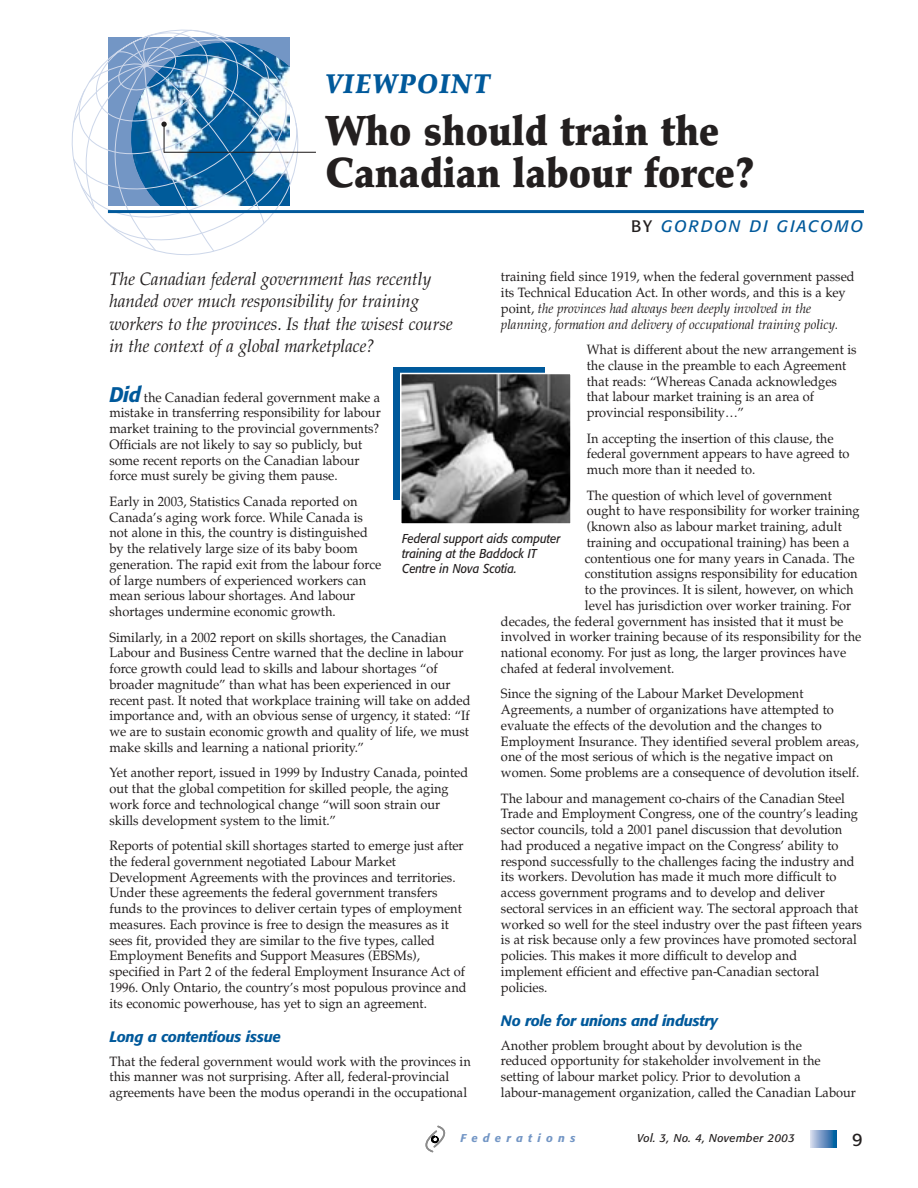
<style>
.page{position:relative;width:918px;height:1188px;background:#fff}
.page>*{position:absolute;margin:0;border:0;box-sizing:border-box;transform-origin:0 0}
.t1{font:900 42px/42px "Palatino";color:#231f1f;scale:.9 1}
.t2{font:italic 900 27px "Palatino";letter-spacing:.06em;color:#00599b;scale:.9 1}
.t3{font:italic 18px/22.5px "Palatino";color:#231f1f;scale:.95 1}
.t4{font:18px "Formata";color:#231f1f}
.t5{font:italic 16.5px "Formata";letter-spacing:.115em;color:#00599b}
.t6{font:italic 500 15px "Formata";letter-spacing:-.02em;color:#00599b}
.t7{font:13.5px/15.8px "Palatino";color:#231f1f;scale:.95 1}
.t8{font:italic 12.75px/15px "Formata";color:#231f1f;scale:.9 1}
.t9{font:italic 11.25px "Formata";letter-spacing:.03em;color:#231f1f}
.t10{font:italic 500 11.25px "Formata";letter-spacing:.465em;color:#7396c5}
.s1{font-style:normal;color:#231f1f}
.s2{font-family:"Formata";font-weight:500;font-style:italic;font-size:21px;color:#00599b}
.s3{font-style:italic}
</style>
<div class="page">
<svg style="left:71px;top:29px;width:222px;height:223px"></svg>
<hr style="left:108px;top:210px;width:756px;height:3px;background:#00599b">
<hr style="left:164px;top:152px;width:152px;height:1px;background:#231f1f">
<svg style="left:161px;top:122px;width:6px;height:31px"></svg>
<svg style="left:810px;top:1130px;width:27px;height:17px"></svg>
<svg style="left:425px;top:1125px;width:21px;height:28px"></svg>
<div style="left:393px;top:367px;width:151px;height:133px;background:#00599b"></div>
<img style="left:403px;top:376px;width:166px;height:146px">
<div style="left:400px;top:373px;width:172px;height:152px;border:2px solid #fff"></div>
<h2 class="t2" style="left:326px;top:73px;width:185px">VIEWPOINT</h2>
<h1 class="t1" style="left:326px;top:114px;width:479px">Who should train the<br>Canadian labour force?</h1>
<p class="t5" style="left:631px;top:219px;width:233px"><span class="s1">BY</span> GORDON DI GIACOMO</p>
<h3 class="t3" style="left:110px;top:269px;width:363px">The Canadian federal government has recently handed over much responsibility for training workers to the provinces. Is that the wisest course in the context of a global marketplace?</h3>
<p class="t7" style="left:109px;top:391px;width:287px"><span class="s2">Did</span> the Canadian federal government make a mistake in transferring responsibility for labour market training to the provincial governments?<br>Officials are not likely to say so publicly, but some recent reports on the Canadian labour force must surely be giving them pause.</p>
<p class="t7" style="left:109px;top:495px;width:287px">Early in 2003, Statistics Canada reported on Canada’s aging work force. While Canada is not alone in this, the country is distinguished by the relatively large size of its baby boom generation. The rapid exit from the labour force of large numbers of experienced workers can mean serious labour shortages. And labour shortages undermine economic growth.</p>
<p class="t7" style="left:109px;top:631px;width:382px">Similarly, in a 2002 report on skills shortages, the Canadian Labour and Business Centre warned that the decline in labour force growth could lead to skills and labour shortages “of broader magnitude” than what has been experienced in our recent past. It noted that workplace training will take on added importance and, with an obvious sense of urgency, it stated: “If we are to sustain economic growth and quality of life, we must make skills and learning a national priority.”</p>
<p class="t7" style="left:109px;top:766px;width:379px">Yet another report, issued in 1999 by Industry Canada, pointed out that the global competition for skilled people, the aging work force and technological change “will soon strain our skills development system to the limit.”</p>
<p class="t7" style="left:109px;top:839px;width:377px">Reports of potential skill shortages started to emerge just after the federal government negotiated Labour Market Development Agreements with the provinces and territories.<br>Under these agreements the federal government transfers funds to the provinces to deliver certain types of employment measures. Each province is free to design the measures as it sees fit, provided they are similar to the five types, called Employment Benefits and Support Measures (EBSMs), specified in Part 2 of the federal Employment Insurance Act of 1996. Only Ontario, the country’s most populous province and its economic powerhouse, has yet to sign an agreement.</p>
<p class="t6" style="left:110px;top:1030px;width:173px">Long a contentious issue</p>
<p class="t7" style="left:110px;top:1055px;width:382px">That the federal government would work with the provinces in this manner was not surprising. After all, federal-provincial agreements have been the modus operandi in the occupational</p>
<p class="t7" style="left:501px;top:270px;width:374px">training field since 1919, when the federal government passed its Technical Education Act. In other words, and this is a key point, <span class="s3">the provinces had always been deeply involved in the planning, formation and delivery of occupational training policy.</span></p>
<p class="t7" style="left:587px;top:343px;width:286px">What is different about the new arrangement is the clause in the preamble to each Agreement that reads: “Whereas Canada acknowledges that labour market training is an area of provincial responsibility…”</p>
<p class="t7" style="left:587px;top:432px;width:278px">In accepting the insertion of this clause, the federal government appears to have agreed to much more than it needed to.</p>
<p class="t7" style="left:587px;top:489px;width:260px">The question of which level of government</p>
<p class="t7" style="left:587px;top:504px;width:289px">ought to have responsibility for worker training</p>
<p class="t7" style="left:587px;top:520px;width:270px">(known also as labour market training, adult</p>
<p class="t7" style="left:587px;top:536px;width:278px">training and occupational training) has been a</p>
<p class="t7" style="left:585px;top:552px;width:285px">contentious one for many years in Canada. The</p>
<p class="t7" style="left:585px;top:567px;width:289px">constitution assigns responsibility for education</p>
<p class="t7" style="left:585px;top:583px;width:284px">to the provinces. It is silent, however, on which</p>
<p class="t7" style="left:585px;top:599px;width:282px">level has jurisdiction over worker training. For</p>
<p class="t7" style="left:501px;top:615px;width:362px">decades, the federal government has insisted that it must be</p>
<p class="t7" style="left:501px;top:630px;width:381px">involved in worker training because of its responsibility for the</p>
<p class="t7" style="left:501px;top:646px;width:365px">national economy. For just as long, the larger provinces have</p>
<p class="t7" style="left:501px;top:662px;width:184px">chafed at federal involvement.</p>
<p class="t7" style="left:501px;top:687px;width:379px">Since the signing of the Labour Market Development Agreements, a number of organizations have attempted to evaluate the effects of the devolution and the changes to Employment Insurance. They identified several problem areas, one of the most serious of which is the negative impact on women. Some problems are a consequence of devolution itself.</p>
<p class="t7" style="left:501px;top:792px;width:382px">The labour and management co-chairs of the Canadian Steel Trade and Employment Congress, one of the country’s leading sector councils, told a 2001 panel discussion that devolution had produced a negative impact on the Congress’ ability to respond successfully to the challenges facing the industry and its workers. Devolution has made it much more difficult to access government programs and to develop and deliver sectoral services in an efficient way. The sectoral approach that worked so well for the steel industry over the past fifteen years is at risk because only a few provinces have promoted sectoral policies. This makes it more difficult to develop and implement efficient and effective pan-Canadian sectoral policies.</p>
<p class="t6" style="left:501px;top:1014px;width:219px">No role for unions and industry</p>
<p class="t7" style="left:501px;top:1039px;width:375px">Another problem brought about by devolution is the<br>reduced opportunity for stakeholder involvement in the setting of labour market policy. Prior to devolution a labour-management organization, called the Canadian Labour</p>
<p class="t10" style="left:461px;top:1133px;width:116px">Federations</p>
<p class="t9" style="left:637px;top:1133px;width:159px">Vol. 3, No. 4, November 2003</p>
<p class="t8" style="left:402px;top:532px;width:177px">Federal support aids computer training at the Baddock IT<br>Centre in Nova Scotia.</p>
<h3 class="t4" style="left:852px;top:1132px;width:12px">9</h3>
</div>
